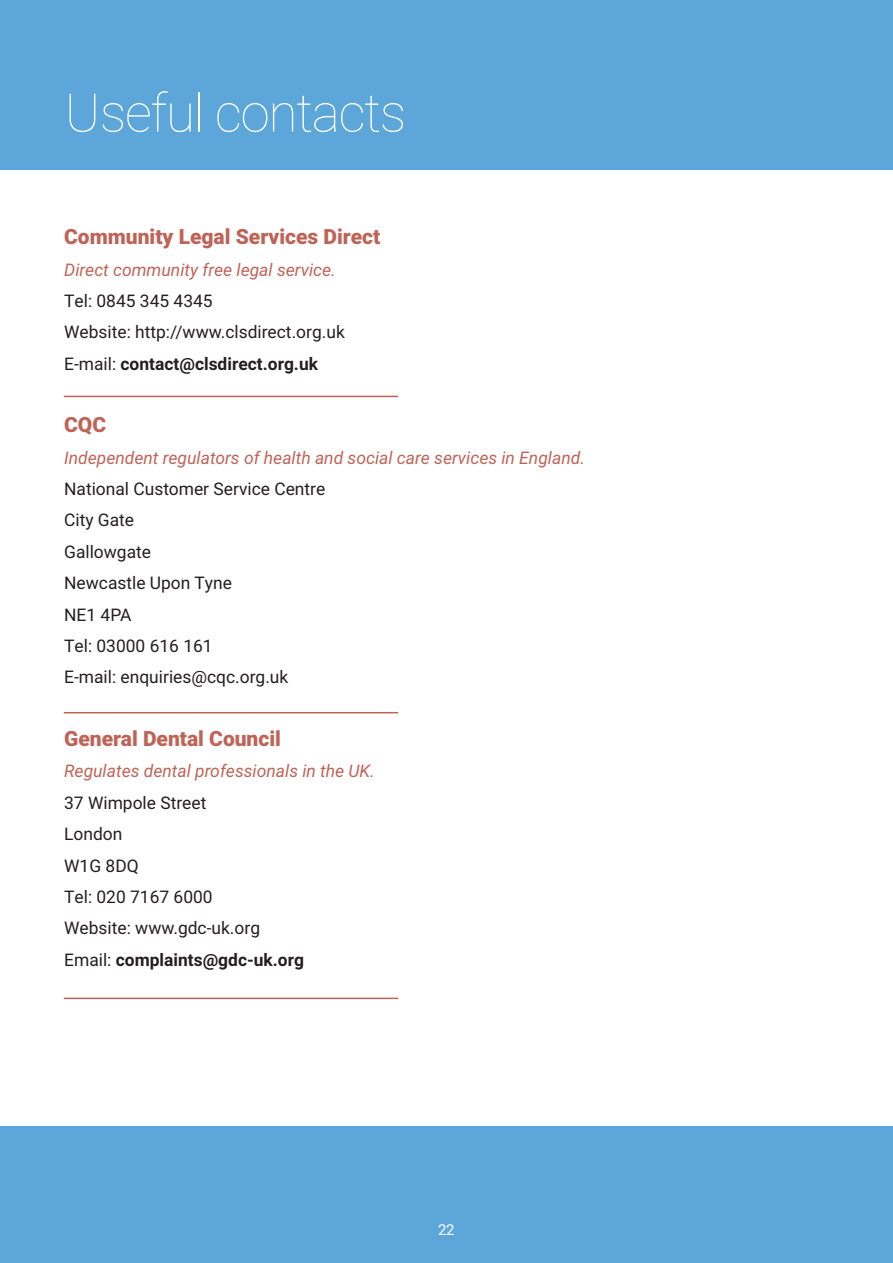
<style>
.page{position:relative;width:893px;height:1263px;background:#fff}
.page>*{position:absolute;margin:0;border:0;box-sizing:border-box;transform-origin:0 0}
.t1{font:100 53.25px "Roboto";letter-spacing:-.025em;color:#fff}
.t2{font:900 21px "Roboto";color:#bf6357}
.t3{font:17.4px/31.3px "Roboto";color:#231f20}
.t4{font:italic 17.4px "Roboto";color:#bf6357}
.t5{font:15px "Roboto";color:#fff}
.s1{font-weight:700}
</style>
<div class="page">
<div style="left:0;top:0;width:893px;height:170px;background:#5da6da"></div>
<hr style="left:64px;top:396px;width:334px;height:1px;background:#bf6357">
<hr style="left:64px;top:712px;width:334px;height:1px;background:#bf6357">
<hr style="left:64px;top:997px;width:334px;height:2px;background:#bf6357">
<div style="left:0;top:1127px;width:893px;height:136px;background:#5da6da"></div>
<h1 class="t1" style="left:65px;top:82px;width:343px">Useful contacts</h1>
<p class="t2" style="left:64px;top:225px;width:318px">Community Legal Services Direct</p>
<p class="t4" style="left:64px;top:259px;width:273px">Direct community free legal service.</p>
<p class="t3" style="left:64px;top:285px;width:282px">Tel: 0845 345 4345<br>Website: http://www.clsdirect.org.uk<br>E-mail: <span class="s1">contact@clsdirect.org.uk</span></p>
<p class="t2" style="left:64px;top:413px;width:44px">CQC</p>
<p class="t4" style="left:64px;top:448px;width:522px">Independent regulators of health and social care services in England.</p>
<p class="t3" style="left:64px;top:473px;width:263px">National Customer Service Centre<br>City Gate<br>Gallowgate<br>Newcastle Upon Tyne<br>NE1 4PA<br>Tel: 03000 616 161<br>E-mail: enquiries@cqc.org.uk</p>
<p class="t2" style="left:64px;top:726px;width:218px">General Dental Council</p>
<p class="t4" style="left:64px;top:761px;width:312px">Regulates dental professionals in the UK.</p>
<p class="t3" style="left:64px;top:787px;width:241px">37 Wimpole Street<br>London<br>W1G 8DQ<br>Tel: 020 7167 6000<br>Website: www.gdc-uk.org<br>Email: <span class="s1">complaints@gdc-uk.org</span></p>
<p class="t5" style="left:438px;top:1221px;width:18px">22</p>
</div>
